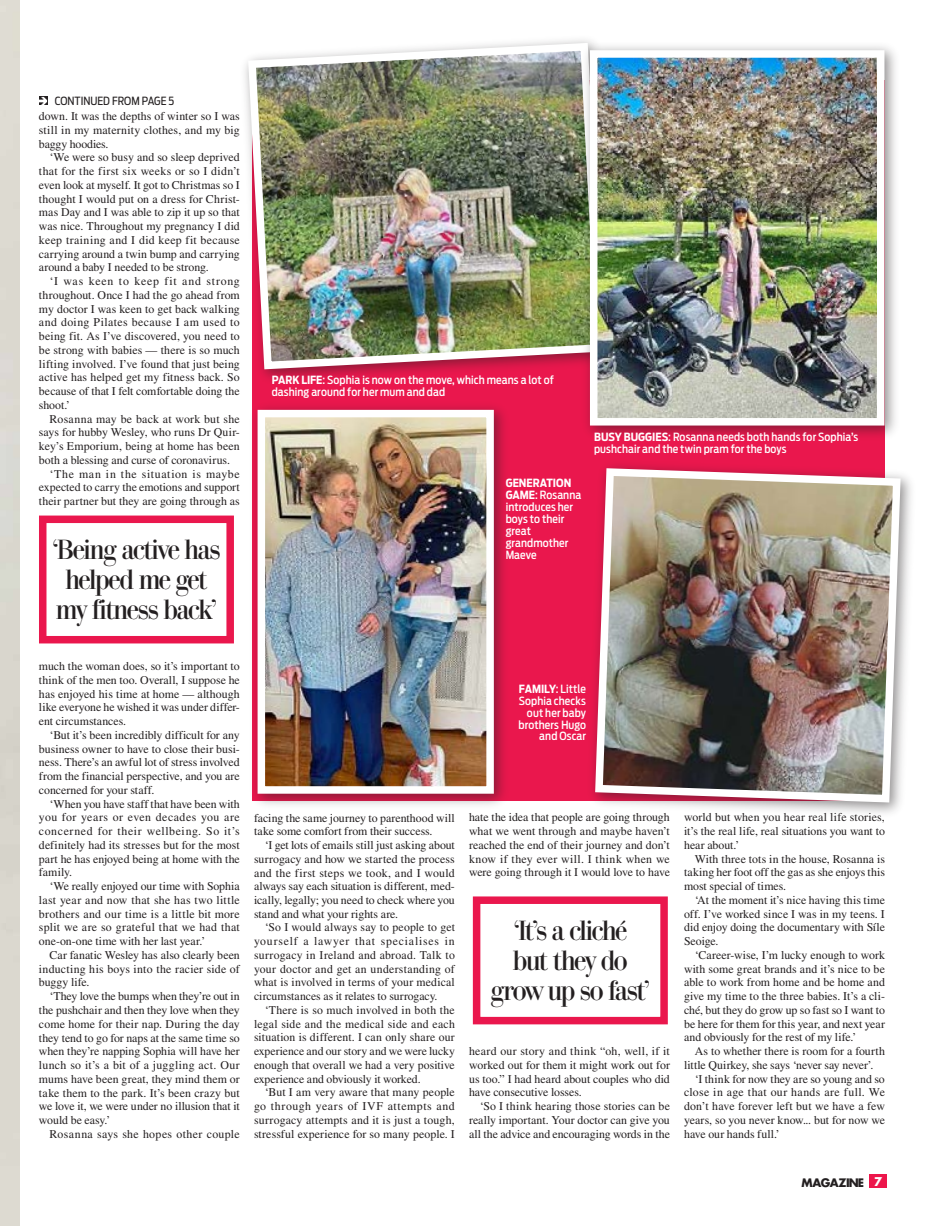
<style>
.page{position:relative;width:950px;height:1226px;background:#fff}
.page>*{position:absolute;margin:0;border:0;box-sizing:border-box;transform-origin:0 0}
.t1{font:27.5px/30px "Detroit Bodoni";letter-spacing:-.025em;color:#231f20;text-align:center}
.t2{font:11.88px/13.8px "Times LT Std";color:#231f20;text-align:justify}
.t3{font:11.88px "Times LT Std";letter-spacing:.025em;color:#231f20}
.t4{font:11.88px "Times LT Std";letter-spacing:.03em;color:#231f20}
.t5{font:11.88px "Times LT Std";letter-spacing:.02em;color:#231f20}
.t6{font:11.88px "Times LT Std";letter-spacing:.05em;color:#231f20}
.t7{font:700 11.38px "Futura Std";letter-spacing:-.06em;color:#231f20}
.t8{font:500 11.25px/11.9px "Antenna Cond";letter-spacing:.01em;color:#fff}
.t9{font:11.25px "Antenna Cond";color:#231f20}
.t10{font:700 11.25px "Antenna Cond";color:#fff}
.s1{font-weight:700}
</style>
<div class="page">
<div style="left:869px;top:1175px;width:18px;height:13px;background:#ed164b"></div>
<div style="left:252px;top:81px;width:632px;height:720px;background:#ea174d"></div>
<div style="left:249px;top:402px;width:261px;height:408px;background:#231f20;opacity:.5"></div>
<img style="left:266px;top:419px;width:219px;height:366px">
<div style="left:257px;top:410px;width:237px;height:384px;border:8px solid #fff"></div>
<div style="left:240px;top:34px;width:379px;height:351px;background:#231f20;opacity:.5"></div>
<img style="left:244px;top:39px;width:364px;height:334px">
<div style="left:587px;top:460px;width:329px;height:358px;background:#231f20;opacity:.5"></div>
<img style="left:591px;top:464px;width:313px;height:342px">
<div style="left:39px;top:516px;width:195px;height:127px;border:8px solid #ea174d"></div>
<div style="left:473px;top:896px;width:195px;height:128px;border:8px solid #ea174d"></div>
<div style="left:581px;top:42px;width:319px;height:399px;background:#231f20;opacity:.5"></div>
<img style="left:599px;top:59px;width:276px;height:358px">
<div style="left:590px;top:50px;width:294px;height:376px;border:8px solid #fff"></div>
<svg style="left:39px;top:96px;width:8px;height:9px"></svg>
<p class="t9" style="left:55px;top:94px;width:121px">CONTINUED FROM PAGE 5</p>
<p class="t2" style="left:39px;top:109px;width:202px">down. It was the depths of winter so I was still in my maternity clothes, and my big baggy hoodies.</p>
<p class="t2" style="left:39px;top:151px;width:202px;text-indent:11px">‘We were so busy and so sleep deprived that for the first six weeks or so I didn’t even look at myself. It got to Christmas so I thought I would put on a dress for Christ&shy;mas Day and I was able to zip it up so that was nice. Throughout my pregnancy I did keep training and I did keep fit because carrying around a twin bump and carrying around a baby I needed to be strong.</p>
<p class="t2" style="left:39px;top:274px;width:202px;text-indent:11px">‘I was keen to keep fit and strong throughout. Once I had the go ahead from my doctor I was keen to get back walking and doing Pilates because I am used to being fit. As I’ve discovered, you need to be strong with babies — there is so much lifting involved. I’ve found that just being active has helped get my fitness back. So because of that I felt comfortable doing the shoot.’</p>
<p class="t5" style="left:50px;top:412px;width:192px">Rosanna may be back at work but she</p>
<p class="t2" style="left:39px;top:426px;width:202px">says for hubby Wesley, who runs Dr Quir-</p>
<p class="t2" style="left:39px;top:439px;width:202px">key’s Emporium, being at home has been</p>
<p class="t2" style="left:39px;top:453px;width:192px">both a blessing and curse of coronavirus.</p>
<p class="t6" style="left:50px;top:467px;width:192px">‘The man in the situation is maybe</p>
<p class="t2" style="left:39px;top:481px;width:202px">expected to carry the emotions and support</p>
<p class="t2" style="left:39px;top:494px;width:202px">their partner but they are going through as</p>
<h1 class="t1" style="left:53px;top:536px;width:169px">‘Being active has helped me get my fitness back’</h1>
<p class="t8" style="left:272px;top:374px;width:284px"><span class="s1">PARK LIFE</span>: Sophia is now on the move, which means a lot of dashing around for her mum and dad</p>
<p class="t8" style="left:506px;top:477px;width:77px"><span class="s1">GENERATION<br>GAME</span>: Rosanna introduces her boys to their great grandmother<br>Maeve</p>
<p class="t8" style="left:594px;top:431px;width:266px"><span class="s1">BUSY BUGGIES</span>: Rosanna needs both hands for Sophia’s pushchair and the twin pram for the boys</p>
<p class="t2" style="left:39px;top:659px;width:202px">much the woman does, so it’s important to think of the men too. Overall, I suppose he has enjoyed his time at home — although like everyone he wished it was under differ&shy;ent circumstances.</p>
<p class="t2" style="left:39px;top:728px;width:202px;text-indent:11px">‘But it’s been incredibly difficult for any business owner to have to close their busi&shy;ness. There’s an awful lot of stress involved from the financial perspective, and you are concerned for your staff.</p>
<p class="t2" style="left:39px;top:797px;width:202px;text-indent:11px">‘When you have staff that have been with you for years or even decades you are concerned for their wellbeing. So it’s definitely had its stresses but for the most part he has enjoyed being at home with the family.</p>
<p class="t2" style="left:39px;top:879px;width:202px;text-indent:11px">‘We really enjoyed our time with Sophia last year and now that she has two little brothers and our time is a little bit more split we are so grateful that we had that one-on-one time with her last year.’</p>
<p class="t2" style="left:39px;top:948px;width:202px;text-indent:11px">Car fanatic Wesley has also clearly been inducting his boys into the racier side of buggy life.</p>
<p class="t2" style="left:39px;top:989px;width:202px;text-indent:11px">‘They love the bumps when they’re out in the pushchair and then they love when they come home for their nap. During the day they tend to go for naps at the same time so when they’re napping Sophia will have her lunch so it’s a bit of a juggling act. Our mums have been great, they mind them or take them to the park. It’s been crazy but we love it, we were under no illusion that it would be easy.’</p>
<p class="t4" style="left:50px;top:1127px;width:192px">Rosanna says she hopes other couple</p>
<p class="t8" style="left:518px;top:683px;width:69px;text-align:right"><span class="s1">Y</span>: Little<br>Sophia checks out her baby brothers Hugo and Oscar</p>
<p class="t10" style="left:519px;top:682px;width:8px">FAMIL</p>
<p class="t2" style="left:254px;top:811px;width:202px">facing the same journey to parenthood will take some comfort from their success.</p>
<p class="t2" style="left:254px;top:838px;width:202px;text-indent:11px">‘I get lots of emails still just asking about surrogacy and how we started the process and the first steps we took, and I would always say each situation is different, med&shy;ically, legally; you need to check where you stand and what your rights are.</p>
<p class="t2" style="left:254px;top:921px;width:202px;text-indent:11px">‘So I would always say to people to get yourself a lawyer that specialises in surrogacy in Ireland and abroad. Talk to your doctor and get an understanding of what is involved in terms of your medical circumstances as it relates to surrogacy.</p>
<p class="t2" style="left:254px;top:1003px;width:202px;text-indent:11px">‘There is so much involved in both the legal side and the medical side and each situation is different. I can only share our experience and our story and we were lucky enough that overall we had a very positive experience and obviously it worked.</p>
<p class="t2" style="left:254px;top:1086px;width:202px;text-indent:11px">‘But I am very aware that many people go through years of IVF attempts and surrogacy attempts and it is just a tough, stressful experience for so many people. I</p>
<p class="t2" style="left:469px;top:811px;width:202px">hate the idea that people are going through what we went through and maybe haven’t reached the end of their journey and don’t know if they ever will. I think when we were going through it I would love to have</p>
<h1 class="t1" style="left:491px;top:917px;width:160px">‘It’s a cliché<br>but they do grow up so fast’</h1>
<p class="t2" style="left:469px;top:1044px;width:202px">heard our story and think “oh, well, if it worked out for them it might work out for us too.” I had heard about couples who did have consecutive losses.</p>
<p class="t2" style="left:469px;top:1099px;width:202px;text-indent:11px">‘So I think hearing those stories can be really important. Your doctor can give you all the advice and encouraging words in the</p>
<p class="t2" style="left:684px;top:811px;width:202px">world but when you hear real life stories, it’s the real life, real situations you want to hear about.’</p>
<p class="t2" style="left:684px;top:852px;width:202px;text-indent:11px">With three tots in the house, Rosanna is taking her foot off the gas as she enjoys this most special of times.</p>
<p class="t2" style="left:684px;top:893px;width:202px;text-indent:11px">‘At the moment it’s nice having this time off. I’ve worked since I was in my teens. I did enjoy doing the documentary with Síle Seoige.</p>
<p class="t2" style="left:684px;top:948px;width:202px;text-indent:11px">‘Career-wise, I’m lucky enough to work with some great brands and it’s nice to be able to work from home and be home and give my time to the three babies. It’s a cli&shy;ché, but they do grow up so fast so I want to be here for them for this year, and next year and obviously for the rest of my life.’</p>
<p class="t2" style="left:694px;top:1044px;width:192px">As to whether there is room for a fourth</p>
<p class="t2" style="left:684px;top:1058px;width:191px">little Quirkey, she says ‘never say never’.</p>
<p class="t2" style="left:694px;top:1072px;width:192px">‘I think for now they are so young and so</p>
<p class="t3" style="left:684px;top:1086px;width:202px">close in age that our hands are full. We</p>
<p class="t2" style="left:684px;top:1099px;width:202px">don’t have forever left but we have a few</p>
<p class="t2" style="left:684px;top:1113px;width:202px">years, so you never know... but for now we</p>
<p class="t2" style="left:684px;top:1127px;width:97px">have our hands full.’</p>
<p class="t7" style="left:801px;top:1175px;width:64px">MAGAZINE</p>
</div>
